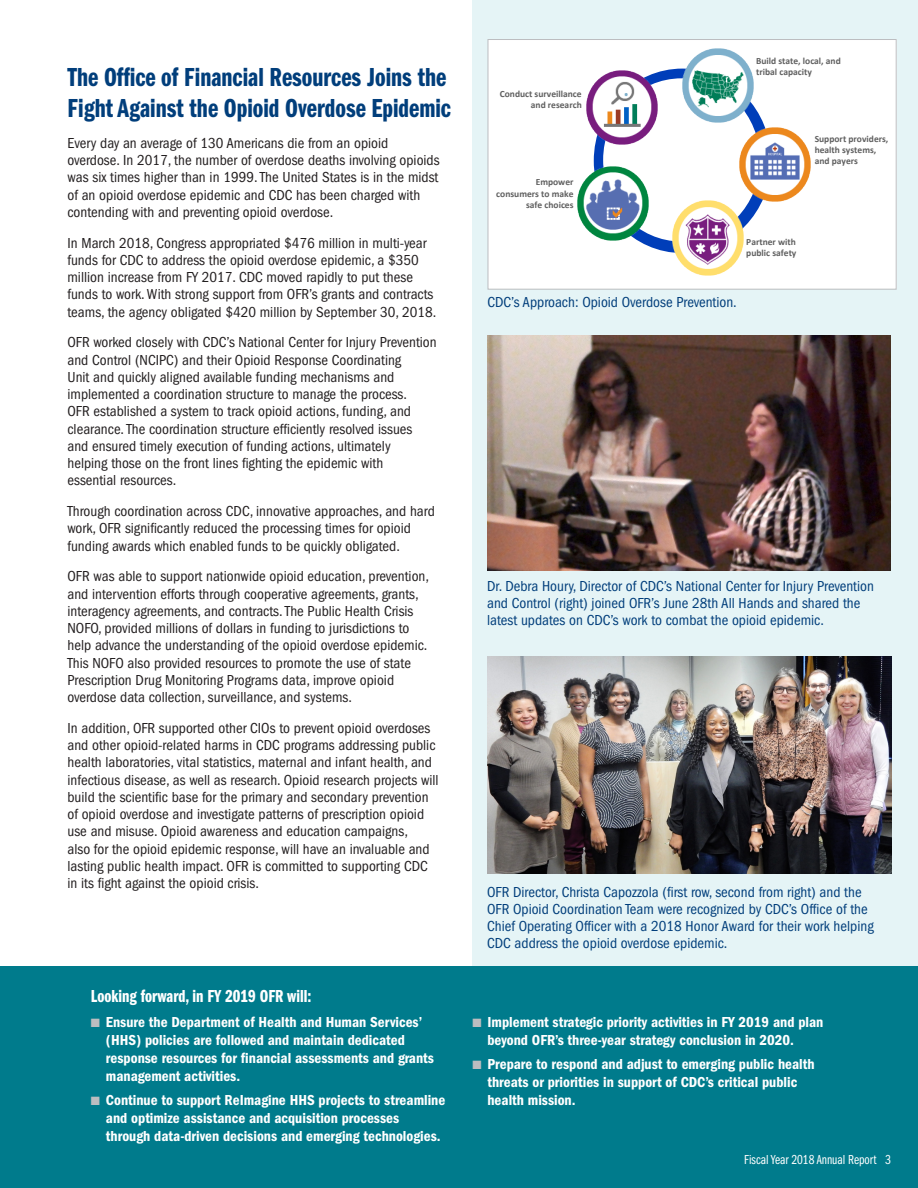
<style>
.page{position:relative;width:918px;height:1188px;background:#fff}
.page>*{position:absolute;margin:0;border:0;box-sizing:border-box;transform-origin:0 0}
.t1{font:27px/31px "ITC Franklin Gothic Std Dm Cp";color:#013e7b}
.H3_smaller{font:18px "ITC Franklin Gothic Std Dm Cp";color:#fff}
.body{font:condensed 15px/17.2px "ITC Franklin Gothic Std";color:#231f20}
.t2{font:15px/18px "ITC Franklin Gothic Std Dm Cd";color:#fff}
.t3{font:condensed 15px/17.2px "ITC Franklin Gothic Std";color:#013e7b}
.t4{font:13.5px "ITC Franklin Gothic Std Bk Cp";color:#fff}
.t5{font:700 9.45px/11.1px "Calibri";color:#5f5f5f}
.s1{color:#bcbdc0}
</style>
<div class="page">
<div style="left:473px;top:0;width:445px;height:1166px;background:#e5f4f6"></div>
<div style="left:0;top:967px;width:918px;height:221px;background:#007b8c"></div>
<div style="left:488px;top:40px;width:408px;height:249px;background:#fff"></div>
<div style="left:594px;top:69px;width:177px;height:184px;background:#003eb9;border-radius:50%"></div>
<div style="left:603px;top:78px;width:157px;height:164px;background:#fff;border-radius:50%"></div>
<img style="left:681px;top:48px;width:73px;height:75px">
<img style="left:586px;top:70px;width:72px;height:76px">
<img style="left:671px;top:200px;width:73px;height:76px">
<img style="left:738px;top:127px;width:73px;height:76px">
<img style="left:577px;top:165px;width:73px;height:76px">
<div style="left:488px;top:39px;width:409px;height:251px;border:1px solid #bcbdc0"></div>
<img style="left:488px;top:335px;width:403px;height:235px">
<img style="left:488px;top:657px;width:403px;height:217px">
<h2 class="t1" style="left:68px;top:62px;width:385px">The Office of Financial Resources Joins the<br>Fight Against the Opioid Overdose Epidemic</h2>
<p class="body" style="left:68px;top:134px;width:374px">Every day an average of 130 Americans die from an opioid overdose. In 2017, the number of overdose deaths involving opioids was six times higher than in 1999. The United States is in the midst of an opioid overdose epidemic and CDC has been charged with contending with and preventing opioid overdose.</p>
<p class="body" style="left:68px;top:234px;width:370px">In March 2018, Congress appropriated $476 million in multi-year funds for CDC to address the opioid overdose epidemic, a $350 million increase from FY 2017. CDC moved rapidly to put these funds to work. With strong support from OFR’s grants and contracts teams, the agency obligated $420 million by September 30, 2018.</p>
<p class="body" style="left:68px;top:334px;width:371px">OFR worked closely with CDC’s National Center for Injury Prevention and Control (NCIPC) and their Opioid Response Coordinating<br>Unit and quickly aligned available funding mechanisms and implemented a coordination structure to manage the process.<br>OFR established a system to track opioid actions, funding, and clearance. The coordination structure efficiently resolved issues and ensured timely execution of funding actions, ultimately<br>helping those on the front lines fighting the epidemic with<br>essential resources.</p>
<p class="body" style="left:68px;top:503px;width:369px">Through coordination across CDC, innovative approaches, and hard work, OFR significantly reduced the processing times for opioid funding awards which enabled funds to be quickly obligated.</p>
<p class="body" style="left:68px;top:568px;width:363px">OFR was able to support nationwide opioid education, prevention, and intervention efforts through cooperative agreements, grants, interagency agreements, and contracts. The Public Health Crisis NOFO, provided millions of dollars in funding to jurisdictions to help advance the understanding of the opioid overdose epidemic.<br>This NOFO also provided resources to promote the use of state Prescription Drug Monitoring Programs data, improve opioid overdose data collection, surveillance, and systems.</p>
<p class="body" style="left:68px;top:719px;width:373px">In addition, OFR supported other CIOs to prevent opioid overdoses and other opioid-related harms in CDC programs addressing public health laboratories, vital statistics, maternal and infant health, and infectious disease, as well as research. Opioid research projects will build the scientific base for the primary and secondary prevention of opioid overdose and investigate patterns of prescription opioid use and misuse. Opioid awareness and education campaigns,<br>also for the opioid epidemic response, will have an invaluable and lasting public health impact. OFR is committed to supporting CDC in its fight against the opioid crisis.</p>
<h3 class="H3_smaller" style="left:91px;top:986px;width:222px">Looking forward, in FY 2019 OFR will:</h3>
<p class="t2" style="left:106px;top:1013px;width:329px;text-indent:-15px"><span class="s1">■</span> Ensure the Department of Health and Human Services’ (HHS) policies are followed and maintain dedicated response resources for financial assessments and grants management activities.</p>
<p class="t2" style="left:106px;top:1092px;width:341px;text-indent:-15px"><span class="s1">■</span> Continue to support ReImagine HHS projects to streamline and optimize assistance and acquisition processes through data-driven decisions and emerging technologies.</p>
<p class="t5" style="left:500px;top:88px;width:83px;text-align:right">Conduct surveillance and research</p>
<p class="t5" style="left:496px;top:177px;width:79px;text-align:right">Empower consumers to make safe choices</p>
<p class="t5" style="left:756px;top:55px;width:86px">Build state, local, and tribal capacity</p>
<p class="t5" style="left:815px;top:133px;width:75px">Support providers, health systems, and payers</p>
<p class="t5" style="left:746px;top:237px;width:52px">Partner with public safety</p>
<p class="t3" style="left:488px;top:294px;width:251px">CDC’s Approach: Opioid Overdose Prevention.</p>
<p class="t3" style="left:487px;top:577px;width:388px">Dr. Debra Houry, Director of CDC’s National Center for Injury Prevention and Control (right) joined OFR’s June 28th All Hands and shared the latest updates on CDC’s work to combat the opioid epidemic.</p>
<p class="t3" style="left:487px;top:883px;width:388px">OFR Director, Christa Capozzola (first row, second from right) and the OFR Opioid Coordination Team were recognized by CDC’s Office of the Chief Operating Officer with a 2018 Honor Award for their work helping CDC address the opioid overdose epidemic.</p>
<p class="t2" style="left:488px;top:1013px;width:337px;text-indent:-15px"><span class="s1">■</span> Implement strategic priority activities in FY 2019 and plan beyond OFR’s three-year strategy conclusion in 2020.</p>
<p class="t2" style="left:488px;top:1056px;width:329px;text-indent:-15px"><span class="s1">■</span> Prepare to respond and adjust to emerging public health threats or priorities in support of CDC’s critical public health mission.</p>
<p class="t4" style="left:744px;top:1153px;width:148px">Fiscal Year 2018 Annual Report 3</p>
</div>
